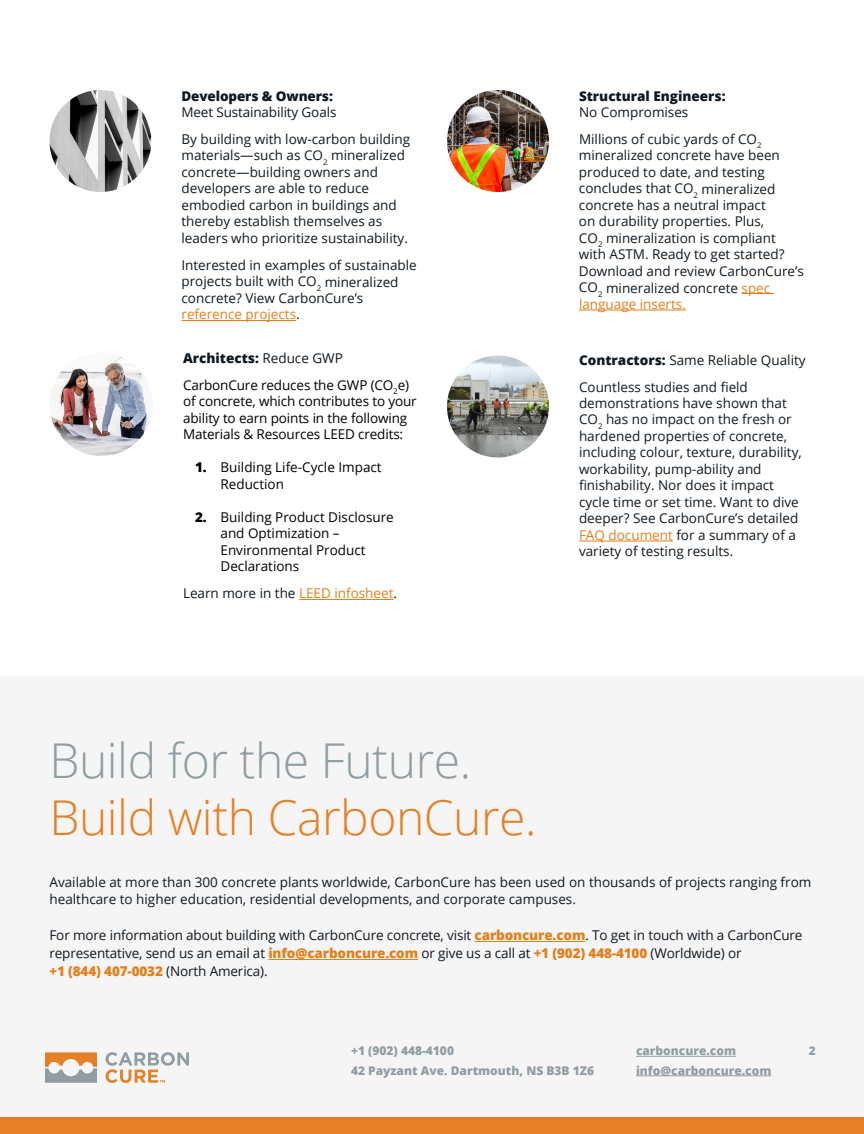
<style>
.page{position:relative;width:864px;height:1134px;background:#fff}
.page>*{position:absolute;margin:0;border:0;box-sizing:border-box;transform-origin:0 0}
.t1{font:300 48px "Open Sans";letter-spacing:-.01em;color:#e48127}
.t2{font:300 48px "Open Sans";letter-spacing:-.01em;color:#909da2}
.t3{font:13.5px/16.5px "Open Sans";color:#0f1921}
.t4{font:13.5px/16.5px "Open Sans";letter-spacing:-.01em;color:#000}
.t5{font:800 13.5px "Open Sans";color:#0f1921}
.t6{font:800 12px/19.5px "Open Sans";color:#909da2}
.t7{font:800 12px "Open Sans";color:#909da2}
.s1{color:#e3801c}
.s2{font-weight:800;color:#0f1921}
.s3{color:#0f1921}
.s4{font-weight:800}
.s5{font-weight:800;color:#e3801c}
</style>
<div class="page">
<div style="left:0;top:676px;width:864px;height:458px;background:#f6f5f6"></div>
<hr style="left:475px;top:941px;width:110px;height:1px;background:#e3801c">
<hr style="left:268px;top:959px;width:150px;height:1px;background:#e3801c">
<hr style="left:182px;top:320px;width:114px;height:1px;background:#e3801c">
<hr style="left:299px;top:599px;width:94px;height:1px;background:#e3801c">
<img style="left:50px;top:90px;width:102px;height:102px;border-radius:51px">
<img style="left:50px;top:352px;width:103px;height:104px;border-radius:52px">
<hr style="left:742px;top:293px;width:32px;height:1px;background:#e3801c">
<hr style="left:579px;top:310px;width:107px;height:1px;background:#e3801c">
<hr style="left:579px;top:541px;width:94px;height:1px;background:#e3801c">
<img style="left:447px;top:90px;width:102px;height:102px;border-radius:51px">
<img style="left:447px;top:356px;width:102px;height:102px;border-radius:51px">
<div style="left:0;top:1117px;width:864px;height:17px;background:#e48127"></div>
<svg style="left:45px;top:1052px;width:52px;height:31px"></svg>
<svg style="left:106px;top:1052px;width:83px;height:31px"></svg>
<hr style="left:636px;top:1056px;width:100px;height:1px;background:#909da2">
<hr style="left:636px;top:1075px;width:135px;height:1px;background:#909da2">
<p class="t5" style="left:182px;top:90px;width:153px">Developers &amp; Owners:</p>
<p class="t3" style="left:182px;top:100px;width:230px;line-height:27px">Meet Sustainability Goals<br>By building with low-carbon building</p>
<p class="t3" style="left:182px;top:149px;width:228px">materials—such as CO<sub>2</sub> mineralized concrete—building owners and developers are able to reduce embodied carbon in buildings and thereby establish themselves as leaders who prioritize sustainability.</p>
<p class="t3" style="left:182px;top:258px;width:237px">Interested in examples of sustainable projects built with CO<sub>2</sub> mineralized concrete? View CarbonCure’s <span class="s1">reference projects</span>.</p>
<p class="t4" style="left:183px;top:346px;width:228px;line-height:27px"><span class="s2">Architects:</span> <span class="s3">Reduce GWP<br></span>CarbonCure reduces the GWP (CO<sub>2</sub>e)</p>
<p class="t4" style="left:183px;top:395px;width:235px">of concrete, which contributes to your ability to earn points in the following<br>Materials &amp; Resources LEED credits:</p>
<p class="t4" style="left:221px;top:461px;width:163px;text-indent:-26px"><span class="s4">1.</span> Building Life-Cycle Impact<br>Reduction</p>
<p class="t4" style="left:221px;top:510px;width:175px;text-indent:-26px"><span class="s4">2.</span> Building Product Disclosure and Optimization –<br>Environmental Product<br>Declarations</p>
<p class="t3" style="left:183px;top:587px;width:216px">Learn more in the <span class="s1">LEED infosheet</span>.</p>
<p class="t5" style="left:579px;top:90px;width:148px">Structural Engineers:</p>
<p class="t3" style="left:579px;top:100px;width:184px;line-height:27px">No Compromises<br>Millions of cubic yards of CO<sub>2</sub></p>
<p class="t3" style="left:579px;top:149px;width:226px">mineralized concrete have been produced to date, and testing concludes that CO<sub>2</sub> mineralized concrete has a neutral impact<br>on durability properties. Plus,<br>CO<sub>2</sub> mineralization is compliant with ASTM. Ready to get started?<br>Download and review CarbonCure’s<br>CO<sub>2</sub> mineralized concrete <span class="s1">spec language inserts.</span></p>
<p class="t3" style="left:579px;top:347px;width:228px;line-height:27px"><span class="s4">Contractors:</span> Same Reliable Quality<br>Countless studies and 昀椀eld</p>
<p class="t3" style="left:579px;top:396px;width:224px">demonstrations have shown that CO<sub>2</sub> has no impact on the fresh or hardened properties of concrete, including colour, texture, durability, workability, pump-ability and<br>昀椀nishability. Nor does it impact cycle time or set time. Want to dive deeper? See CarbonCure’s detailed <span class="s1">FAQ document</span> for a summary of a variety of testing results.</p>
<h1 class="t2" style="left:50px;top:733px;width:423px">Build for the Future.</h1>
<h1 class="t1" style="left:50px;top:791px;width:489px">Build with CarbonCure.</h1>
<p class="t3" style="left:50px;top:874px;width:763px;line-height:18px">Available at more than 300 concrete plants worldwide, CarbonCure has been used on thousands of projects ranging from healthcare to higher education, residential developments, and corporate campuses.</p>
<p class="t3" style="left:50px;top:928px;width:755px;line-height:18px">For more information about building with CarbonCure concrete, visit <span class="s5">carboncure.com</span>. To get in touch with a CarbonCure representative, send us an email at <span class="s5">info@carboncure.com</span> or give us a call at <span class="s5">+1 (902) 448-4100</span> (Worldwide) or<br><span class="s5">+1 (844) 407-0032</span> (North America).</p>
<p class="t7" style="left:351px;top:1042px;width:105px">+1 (902) 448-4100</p>
<p class="t6" style="left:809px;top:1042px;width:9px">2</p>
<p class="t6" style="left:351px;top:1062px;width:245px">42 Payzant Ave. Dartmouth, NS B3B 1Z6</p>
<p class="t6" style="left:636px;top:1042px;width:137px">carboncure.com info@carboncure.com</p>
</div>
